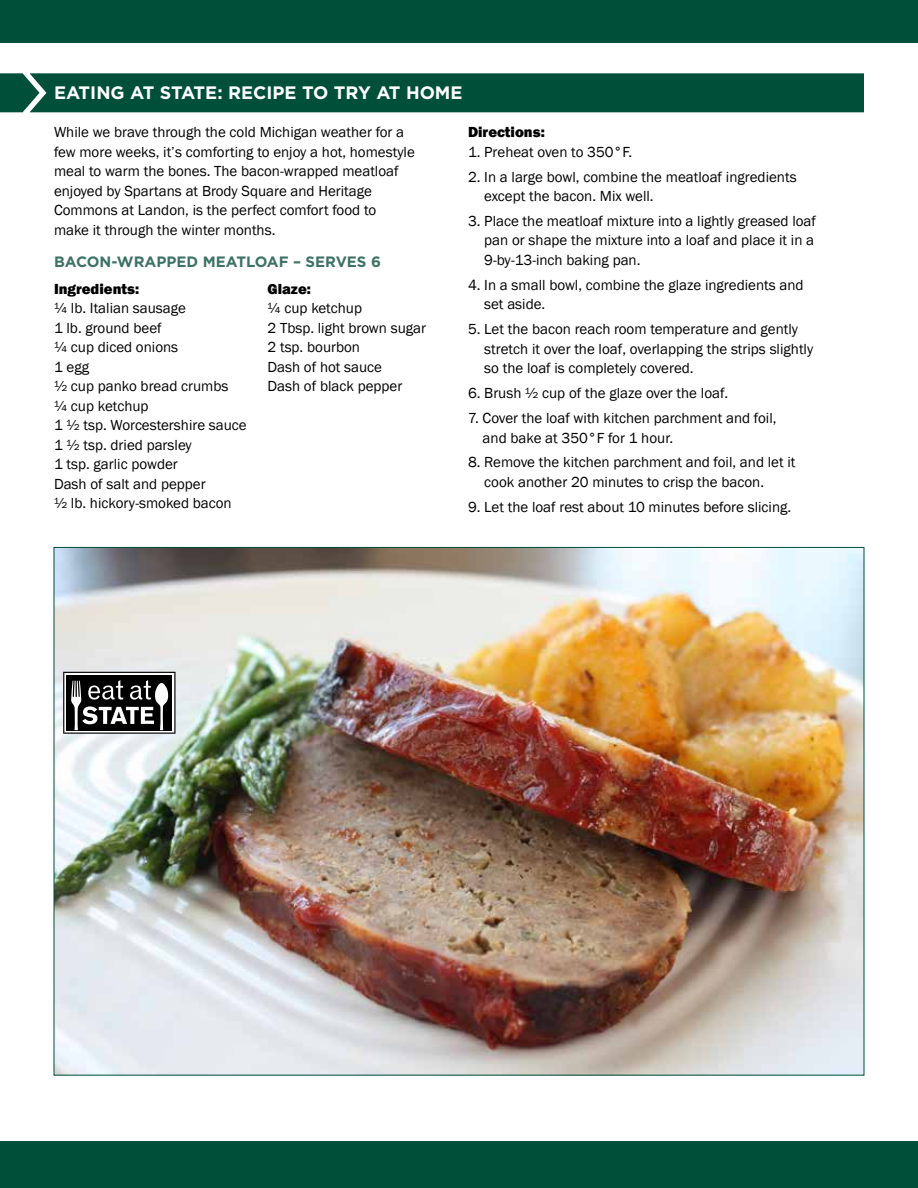
<style>
.page{position:relative;width:918px;height:1188px;background:#fff}
.page>*{position:absolute;margin:0;border:0;box-sizing:border-box;transform-origin:0 0}
.t1{font:700 18px "Gotham";color:#fff}
.t2{font:15px/19.5px "Franklin Gothic";color:#000}
.t3{font:700 15px "Gotham";color:#3d7265}
.t4{font:800 15px "Franklin Gothic";color:#000}
</style>
<div class="page">
<div style="left:0;top:0;width:918px;height:43px;background:#004f39"></div>
<div style="left:0;top:1142px;width:918px;height:46px;background:#004f39"></div>
<div style="left:0;top:73px;width:864px;height:39px;background:#004f39"></div>
<img style="left:56px;top:549px;width:806px;height:524px">
<svg style="left:63px;top:672px;width:113px;height:62px"></svg>
<p class="t1" style="left:54px;top:81px;width:410px">EATING AT STATE: RECIPE TO TRY AT HOME</p>
<p class="t2" style="left:54px;top:123px;width:362px">While we brave through the cold Michigan weather for a few more weeks, it’s comforting to enjoy a hot, homestyle meal to warm the bones. The bacon-wrapped meatloaf enjoyed by Spartans at Brody Square and Heritage Commons at Landon, is the perfect comfort food to make it through the winter months.</p>
<p class="t3" style="left:54px;top:252px;width:328px">BACON-WRAPPED MEATLOAF – SERVES 6</p>
<p class="t4" style="left:54px;top:279px;width:87px">Ingredients:</p>
<p class="t2" style="left:54px;top:299px;width:194px">¼ lb. Italian sausage<br>1 lb. ground beef<br>¼ cup diced onions<br>1 egg<br>½ cup panko bread crumbs<br>¼ cup ketchup<br>1 ½ tsp. Worcestershire sauce<br>1 ½ tsp. dried parsley<br>1 tsp. garlic powder<br>Dash of salt and pepper<br>½ lb. hickory-smoked bacon</p>
<p class="t4" style="left:468px;top:122px;width:78px">Directions:</p>
<p class="t2" style="left:468px;top:142px;width:166px">1. Preheat oven to 350°F.</p>
<p class="t2" style="left:484px;top:167px;width:314px;text-indent:-16px">2. In a large bowl, combine the meatloaf ingredients except the bacon. Mix well.</p>
<p class="t2" style="left:484px;top:212px;width:333px;text-indent:-16px">3. Place the meatloaf mixture into a lightly greased loaf pan or shape the mixture into a loaf and place it in a<br>9-by-13-inch baking pan.</p>
<p class="t2" style="left:484px;top:275px;width:321px;text-indent:-16px">4. In a small bowl, combine the glaze ingredients and set aside.</p>
<p class="t2" style="left:484px;top:320px;width:331px;text-indent:-16px">5. Let the bacon reach room temperature and gently stretch it over the loaf, overlapping the strips slightly so the loaf is completely covered.</p>
<p class="t2" style="left:468px;top:384px;width:262px">6. Brush ½ cup of the glaze over the loaf.</p>
<p class="t2" style="left:483px;top:409px;width:295px;text-indent:-15px">7. Cover the loaf with kitchen parchment and foil, and bake at 350°F for 1 hour.</p>
<p class="t2" style="left:484px;top:453px;width:313px;text-indent:-16px">8. Remove the kitchen parchment and foil, and let it cook another 20 minutes to crisp the bacon.</p>
<p class="t2" style="left:468px;top:497px;width:325px">9. Let the loaf rest about 10 minutes before slicing.</p>
<p class="t4" style="left:268px;top:279px;width:45px">Glaze:</p>
<p class="t2" style="left:268px;top:299px;width:160px">¼ cup ketchup<br>2 Tbsp. light brown sugar<br>2 tsp. bourbon<br>Dash of hot sauce<br>Dash of black pepper</p>
</div>
